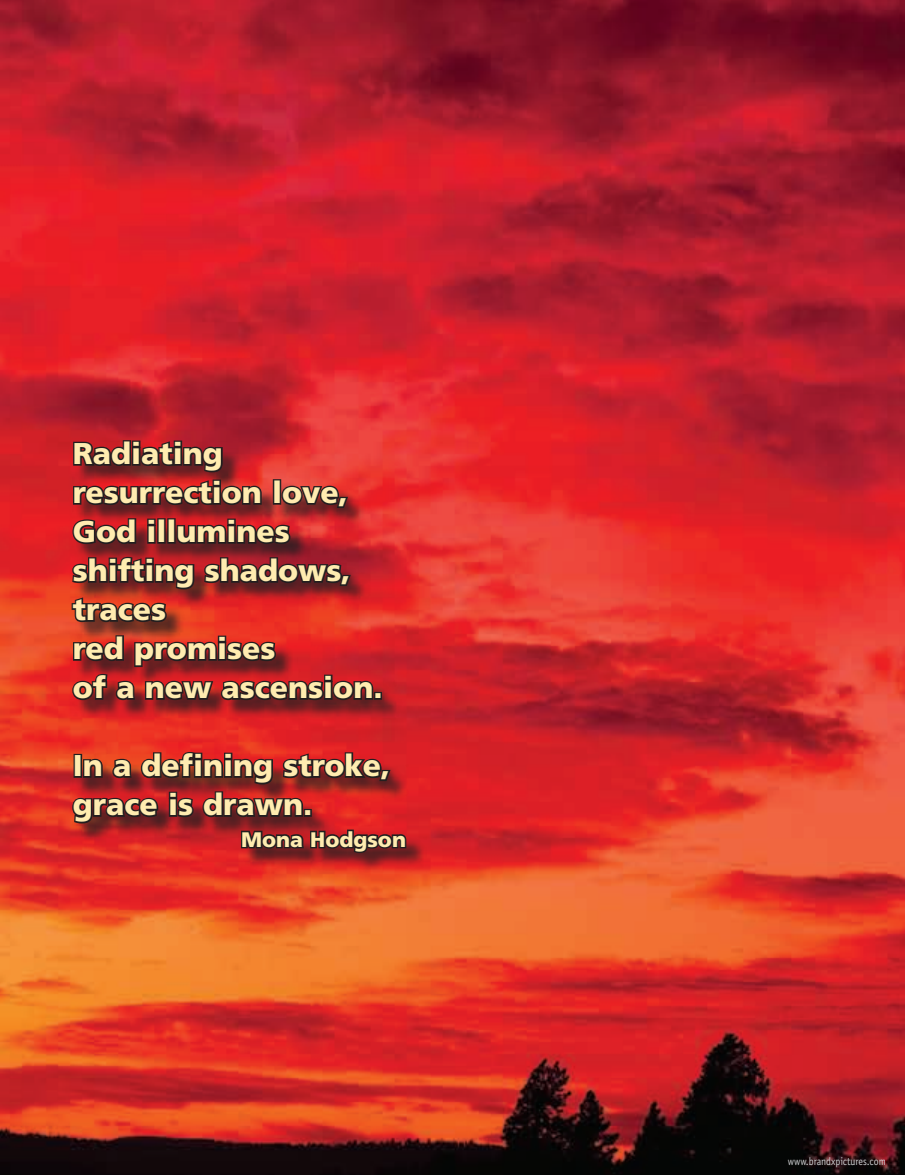
<style>
.page{position:relative;width:905px;height:1175px;background:#fff}
.page>*{position:absolute;margin:0;border:0;box-sizing:border-box;transform-origin:0 0}
.t1{font:900 30px/39px "Frutiger";color:#ffecb0}
.t2{font:900 21px "Frutiger";color:#ffecb0}
.t3{font:10.95px "Officina Sans";color:#d1d2d4;scale:.9 1}
</style>
<div class="page">
<img style="left:0;top:0;width:904px;height:1174px">
<div style="left:73px;top:441px;width:354px;height:431px;background:#231f20;opacity:.75"></div>
<svg style="left:70px;top:438px;width:283px;height:186px;background:#8d2525"></svg>
<svg style="left:71px;top:633px;width:304px;height:89px;background:#952223"></svg>
<div style="left:374px;top:692px;width:8px;height:7px;border:3px solid #231f20"></div>
<svg style="left:71px;top:750px;width:337px;height:111px;background:#922322"></svg>
<p class="t1" style="left:73px;top:434px;width:311px">Radiating resurrection love,<br>God illumines shifting shadows, traces<br>red promises<br>of a new ascension.</p>
<p class="t1" style="left:73px;top:746px;width:319px">In a defining stroke, grace is drawn.</p>
<p class="t2" style="left:241px;top:826px;width:166px">Mona Hodgson</p>
<p class="t3" style="left:788px;top:1154px;width:110px">www.brandxpictures.com</p>
</div>
